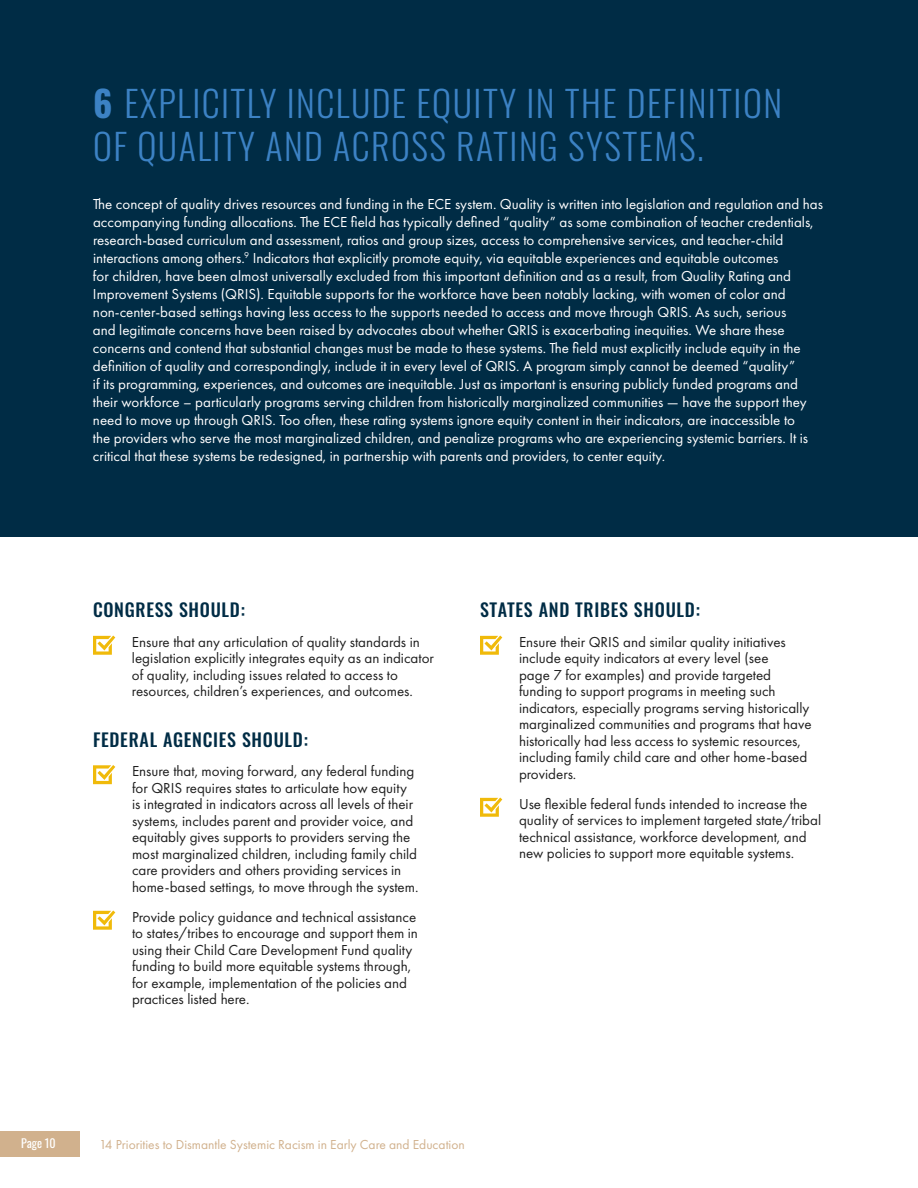
<style>
.page{position:relative;width:918px;height:1188px;background:#fff}
.page>*{position:absolute;margin:0;border:0;box-sizing:border-box;transform-origin:0 0}
.t1{font:300 36px/43.2px "Oswald";letter-spacing:.04em;color:#3c82c4}
.t2{font:500 18px "Oswald";letter-spacing:.04em;color:#002c45}
.t3{font:15px/18px "Futura PT";color:#fff}
.t4{font:15px/16.5px "Futura PT";color:#1f1f1f}
.t5{font:13.5px "Futura PT";color:#d1b18d}
.t6{font:12px "Oswald";color:#fff}
.s1{font-weight:700}
</style>
<div class="page">
<div style="left:0;top:0;width:918px;height:536px;background:#002c45"></div>
<div style="left:0;top:1131px;width:80px;height:25px;background:#d1b18d"></div>
<svg style="left:93px;top:636px;width:22px;height:19px"></svg>
<svg style="left:93px;top:765px;width:22px;height:19px"></svg>
<svg style="left:93px;top:910px;width:22px;height:20px"></svg>
<svg style="left:480px;top:636px;width:22px;height:19px"></svg>
<svg style="left:480px;top:798px;width:22px;height:19px"></svg>
<h1 class="t1" style="left:93px;top:78px;width:691px"><span class="s1">6</span> EXPLICITLY INCLUDE EQUITY IN THE DEFINITION<br>OF QUALITY AND ACROSS RATING SYSTEMS.</h1>
<p class="t3" style="left:93px;top:195px;width:732px">The concept of quality drives resources and funding in the ECE system. Quality is written into legislation and regulation and has accompanying funding allocations. The ECE field has typically defined “quality” as some combination of teacher credentials, research-based curriculum and assessment, ratios and group sizes, access to comprehensive services, and teacher-child interactions among others.<sup>9</sup> Indicators that explicitly promote equity, via equitable experiences and equitable outcomes<br>for children, have been almost universally excluded from this important definition and as a result, from Quality Rating and Improvement Systems (QRIS). Equitable supports for the workforce have been notably lacking, with women of color and non-center-based settings having less access to the supports needed to access and move through QRIS. As such, serious<br>and legitimate concerns have been raised by advocates about whether QRIS is exacerbating inequities. We share these concerns and contend that substantial changes must be made to these systems. The field must explicitly include equity in the definition of quality and correspondingly, include it in every level of QRIS. A program simply cannot be deemed “quality”<br>if its programming, experiences, and outcomes are inequitable. Just as important is ensuring publicly funded programs and their workforce – particularly programs serving children from historically marginalized communities — have the support they need to move up through QRIS. Too often, these rating systems ignore equity content in their indicators, are inaccessible to<br>the providers who serve the most marginalized children, and penalize programs who are experiencing systemic barriers. It is critical that these systems be redesigned, in partnership with parents and providers, to center equity.</p>
<p class="t2" style="left:93px;top:600px;width:154px">CONGRESS SHOULD:</p>
<p class="t4" style="left:132px;top:634px;width:304px">Ensure that any articulation of quality standards in legislation explicitly integrates equity as an indicator of quality, including issues related to access to resources, children’s experiences, and outcomes.</p>
<p class="t2" style="left:93px;top:731px;width:217px">FEDERAL AGENCIES SHOULD:</p>
<p class="t4" style="left:132px;top:763px;width:288px">Ensure that, moving forward, any federal funding for QRIS requires states to articulate how equity is integrated in indicators across all levels of their systems, includes parent and provider voice, and equitably gives supports to providers serving the most marginalized children, including family child care providers and others providing services in home-based settings, to move through the system.</p>
<p class="t4" style="left:132px;top:909px;width:287px">Provide policy guidance and technical assistance to states/tribes to encourage and support them in using their Child Care Development Fund quality funding to build more equitable systems through, for example, implementation of the policies and practices listed here.</p>
<p class="t2" style="left:480px;top:600px;width:221px">STATES AND TRIBES SHOULD:</p>
<p class="t4" style="left:519px;top:634px;width:294px">Ensure their QRIS and similar quality initiatives include equity indicators at every level (see<br>page 7 for examples) and provide targeted funding to support programs in meeting such indicators, especially programs serving historically marginalized communities and programs that have historically had less access to systemic resources, including family child care and other home-based providers.</p>
<p class="t4" style="left:519px;top:796px;width:304px">Use flexible federal funds intended to increase the quality of services to implement targeted state/tribal technical assistance, workforce development, and new policies to support more equitable systems.</p>
<p class="t6" style="left:21px;top:1133px;width:36px">Page 10</p>
<p class="t5" style="left:99px;top:1136px;width:367px">14 Priorities to Dismantle Systemic Racism in Early Care and Education</p>
</div>
